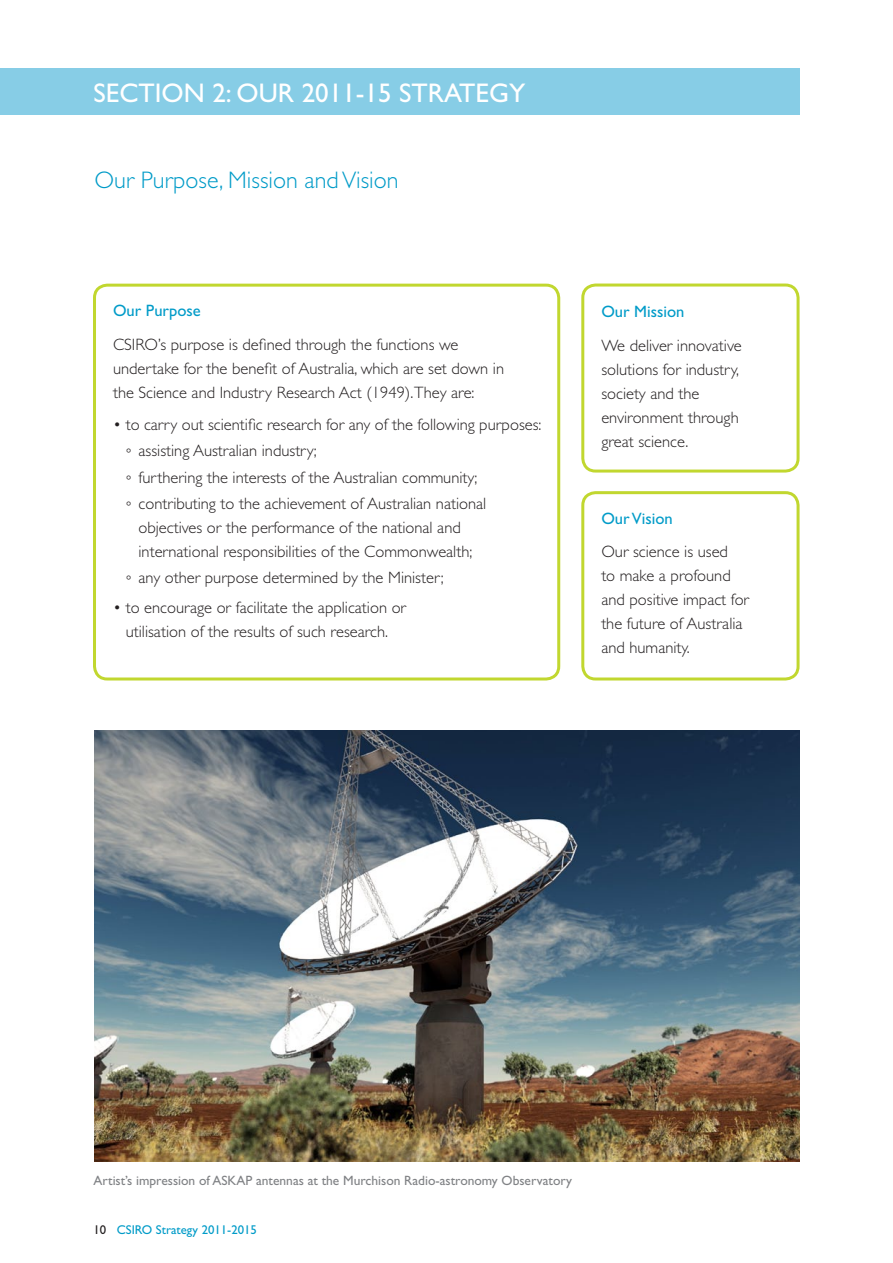
<style>
.page{position:relative;width:893px;height:1263px;background:#fff}
.page>*{position:absolute;margin:0;border:0;box-sizing:border-box;transform-origin:0 0}
.t1{font:27px "Gill Sans";color:#fff}
.t2{font:300 24px "Gill Sans";color:#009bc8}
.t3{font:300 16.5px/24px "Gill Sans";color:#231f20}
.t4{font:16.5px "Gill Sans";color:#009bc8}
.t5{font:13.5px "Gill Sans";color:#808285}
.t6{font:12.75px "Gill Sans";color:#009bc8}
.s1{font-family:"Arial";font-weight:400}
.s2{color:#231f20}
</style>
<div class="page">
<div style="left:93px;top:284px;width:467px;height:396px;border:3px solid #c1d72f;border-radius:13px"></div>
<div style="left:581px;top:491px;width:218px;height:189px;border:3px solid #c1d72f;border-radius:13px"></div>
<div style="left:581px;top:284px;width:218px;height:189px;border:3px solid #c1d72f;border-radius:13px"></div>
<img style="left:94px;top:730px;width:705px;height:431px">
<div style="left:0;top:68px;width:799px;height:47px;background:#87cde6"></div>
<h1 class="t1" style="left:94px;top:77px;width:433px">SECTION 2: OUR 2011-15 STRATEGY</h1>
<h2 class="t2" style="left:94px;top:167px;width:306px">Our Purpose, Mission and Vision</h2>
<p class="t4" style="left:113px;top:301px;width:89px">Our Purpose</p>
<p class="t3" style="left:113px;top:332px;width:393px">CSIRO’s purpose is defined through the functions we undertake for the benefit of Australia, which are set down in the Science and Industry Research Act (1949).They are:</p>
<p class="t3" style="left:126px;top:412px;width:417px;line-height:26.1px;text-indent:-13px">• to carry out scientific research for any of the following purposes: <span class="s1">◦</span> assisting Australian industry;<br><span class="s1">◦</span> furthering the interests of the Australian community;<br><span class="s1">◦</span> contributing to the achievement of Australian national</p>
<p class="t3" style="left:139px;top:515px;width:335px">objectives or the performance of the national and international responsibilities of the Commonwealth;</p>
<p class="t3" style="left:126px;top:565px;width:320px"><span class="s1">◦</span> any other purpose determined by the Minister;</p>
<p class="t3" style="left:113px;top:596px;width:295px;text-align:center">• to encourage or facilitate the application or utilisation of the results of such research.</p>
<p class="t4" style="left:601px;top:302px;width:85px">Our Mission</p>
<p class="t3" style="left:601px;top:334px;width:142px">We deliver innovative solutions for industry, society and the environment through great science.</p>
<p class="t4" style="left:601px;top:508px;width:73px">Our Vision</p>
<p class="t3" style="left:601px;top:540px;width:149px">Our science is used<br>to make a profound and positive impact for the future of Australia and humanity.</p>
<p class="t5" style="left:94px;top:1172px;width:480px">Artist’s impression of ASKAP antennas at the Murchison Radio-astronomy Observatory</p>
<p class="t6" style="left:94px;top:1223px;width:165px"><span class="s2">10</span> CSIRO Strategy 2011-2015</p>
</div>
